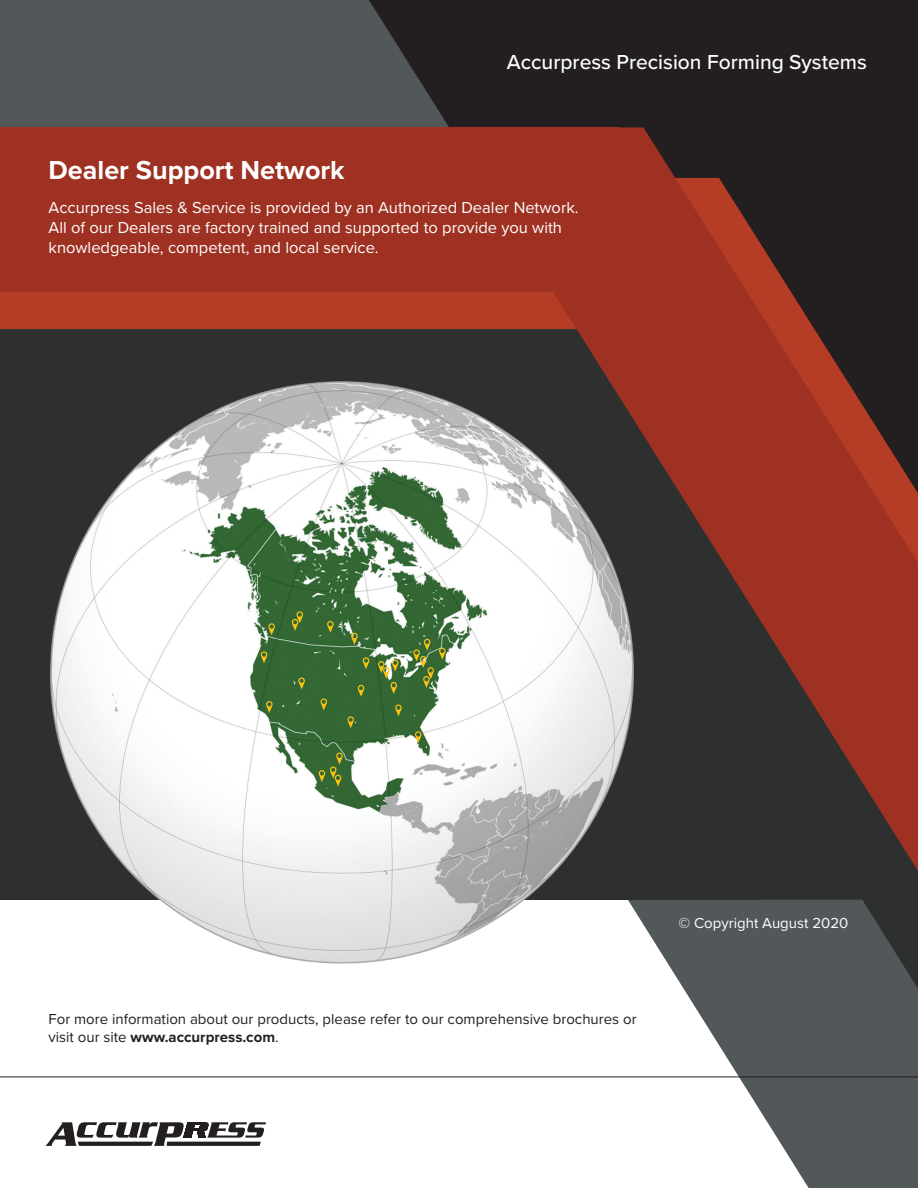
<style>
.page{position:relative;width:918px;height:1188px;background:#fff}
.page>*{position:absolute;margin:0;border:0;box-sizing:border-box;transform-origin:0 0}
.t1{font:700 27px "Proxima Nova";color:#fff}
.t2{font:500 21px "Proxima Nova";color:#fff}
.t3{font:16.5px/19.8px "Proxima Nova";color:#fff}
.t4{font:15px/18px "Proxima Nova";color:#231f20}
.t5{font:15px "Proxima Nova";color:#fff}
.s1{font-weight:700}
</style>
<div class="page">
<img style="left:0;top:0;width:918px;height:1188px">
<img style="left:49px;top:380px;width:585px;height:585px">
<svg style="left:268px;top:623px;width:7px;height:12px"></svg>
<svg style="left:261px;top:651px;width:6px;height:12px"></svg>
<svg style="left:266px;top:701px;width:7px;height:12px"></svg>
<svg style="left:321px;top:698px;width:6px;height:12px"></svg>
<svg style="left:319px;top:753px;width:24px;height:34px"></svg>
<svg style="left:363px;top:657px;width:6px;height:12px"></svg>
<svg style="left:358px;top:685px;width:6px;height:12px"></svg>
<svg style="left:378px;top:660px;width:20px;height:34px"></svg>
<svg style="left:395px;top:704px;width:7px;height:12px"></svg>
<svg style="left:347px;top:716px;width:7px;height:12px"></svg>
<svg style="left:298px;top:677px;width:7px;height:12px"></svg>
<svg style="left:351px;top:633px;width:7px;height:12px"></svg>
<svg style="left:413px;top:639px;width:33px;height:49px"></svg>
<svg style="left:415px;top:731px;width:7px;height:12px"></svg>
<svg style="left:327px;top:621px;width:7px;height:12px"></svg>
<svg style="left:292px;top:611px;width:11px;height:20px"></svg>
<p class="t2" style="left:507px;top:46px;width:362px">Accurpress Precision Forming Systems</p>
<p class="t1" style="left:49px;top:150px;width:298px">Dealer Support Network</p>
<p class="t3" style="left:49px;top:197px;width:532px">Accurpress Sales &amp; Service is provided by an Authorized Dealer Network.<br>All of our Dealers are factory trained and supported to provide you with knowledgeable, competent, and local service.</p>
<p class="t4" style="left:49px;top:1009px;width:590px">For more information about our products, please refer to our comprehensive brochures or visit our site <span class="s1">www.accurpress.com</span>.</p>
<p class="t5" style="left:679px;top:912px;width:171px">© Copyright August 2020</p>
</div>
